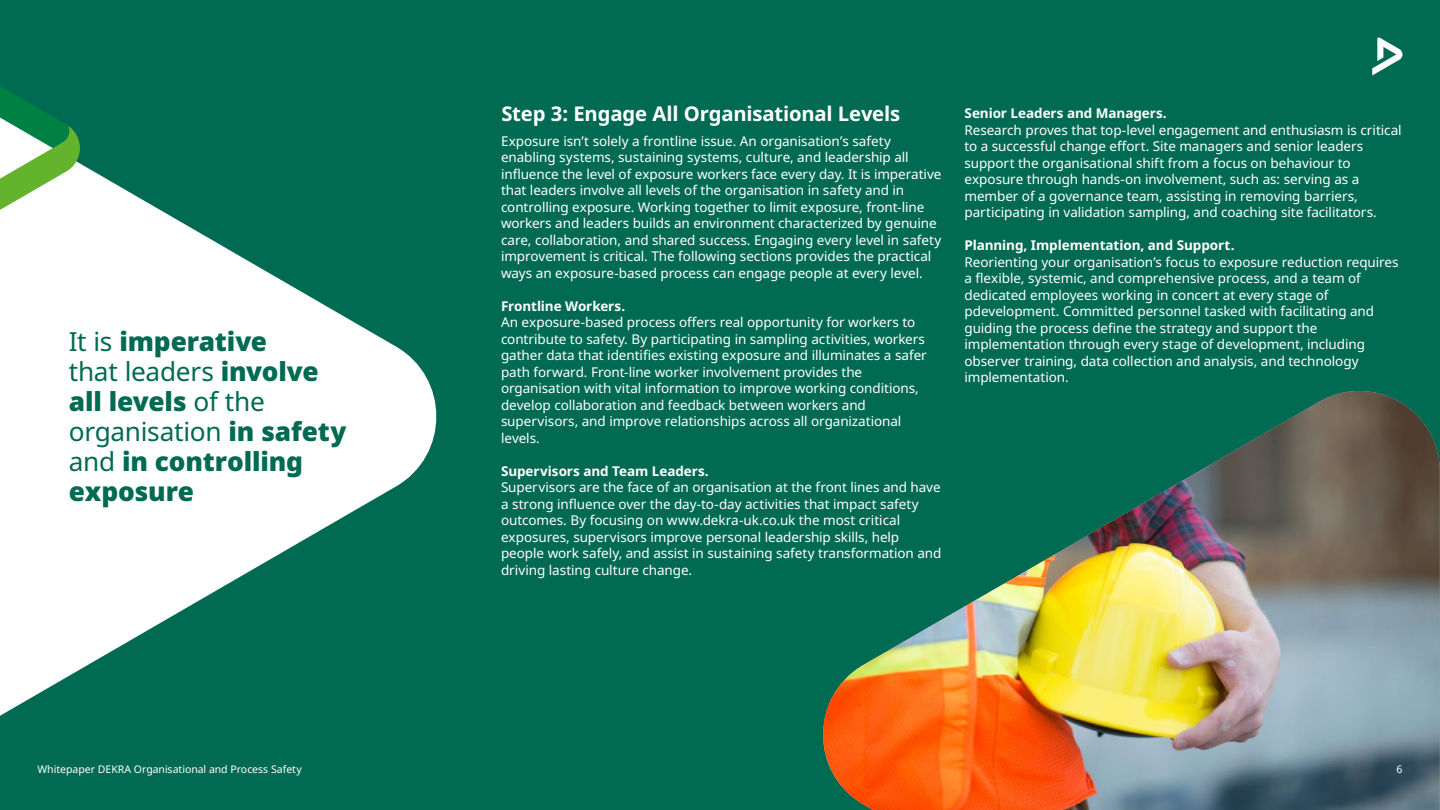
<style>
.page{position:relative;width:1440px;height:810px;background:#006b52}
.page>*{position:absolute;margin:0;border:0;box-sizing:border-box;transform-origin:0 0}
.t1{font:900 26.25px/30px "Noto Sans";letter-spacing:-.005em;color:#006b52}
.t2{font:700 20.25px "Noto Sans";letter-spacing:-.01em;color:#fff}
.t3{font:13.5px/16.5px "Noto Sans";letter-spacing:-.005em;color:#fff}
.t4{font:700 13.5px "Noto Sans";letter-spacing:-.005em;color:#fff}
.t5{font:10.5px "Noto Sans";color:#fff}
.s1{font-weight:400}
</style>
<div class="page">
<svg style="left:0;top:163px;width:437px;height:553px;fill:#fff"></svg>
<svg style="left:0;top:86px;width:80px;height:124px"></svg>
<img style="left:823px;top:391px;width:617px;height:419px">
<svg style="left:1372px;top:38px;width:30px;height:37px"></svg>
<h1 class="t1" style="left:69px;top:327px;width:279px"><span class="s1">It is</span> imperative<br><span class="s1">that leaders</span> involve all levels <span class="s1">of the organisation</span> in safety <span class="s1">and</span> in controlling exposure</h1>
<h2 class="t2" style="left:501px;top:103px;width:400px">Step 3: Engage All Organisational Levels</h2>
<p class="t3" style="left:501px;top:133px;width:442px">Exposure isn’t solely a frontline issue. An organisation’s safety enabling systems, sustaining systems, culture, and leadership all influence the level of exposure workers face every day. It is imperative that leaders involve all levels of the organisation in safety and in controlling exposure. Working together to limit exposure, front-line workers and leaders builds an environment characterized by genuine care, collaboration, and shared success. Engaging every level in safety improvement is critical. The following sections provides the practical ways an exposure-based process can engage people at every level.</p>
<p class="t4" style="left:501px;top:298px;width:126px">Frontline Workers.</p>
<p class="t3" style="left:501px;top:315px;width:427px">An exposure-based process offers real opportunity for workers to contribute to safety. By participating in sampling activities, workers gather data that identifies existing exposure and illuminates a safer path forward. Front-line worker involvement provides the organisation with vital information to improve working conditions, develop collaboration and feedback between workers and supervisors, and improve relationships across all organizational levels.</p>
<p class="t4" style="left:501px;top:463px;width:209px">Supervisors and Team Leaders.</p>
<p class="t3" style="left:501px;top:480px;width:442px">Supervisors are the face of an organisation at the front lines and have a strong influence over the day-to-day activities that impact safety outcomes. By focusing on www.dekra-uk.co.uk the most critical exposures, supervisors improve personal leadership skills, help people work safely, and assist in sustaining safety transformation and driving lasting culture change.</p>
<p class="t4" style="left:964px;top:106px;width:204px">Senior Leaders and Managers.</p>
<p class="t3" style="left:964px;top:122px;width:439px">Research proves that top-level engagement and enthusiasm is critical to a successful change effort. Site managers and senior leaders support the organisational shift from a focus on behaviour to exposure through hands-on involvement, such as: serving as a member of a governance team, assisting in removing barriers, participating in validation sampling, and coaching site facilitators.</p>
<p class="t4" style="left:964px;top:237px;width:272px">Planning, Implementation, and Support.</p>
<p class="t3" style="left:964px;top:254px;width:436px">Reorienting your organisation’s focus to exposure reduction requires a flexible, systemic, and comprehensive process, and a team of dedicated employees working in concert at every stage of pdevelopment. Committed personnel tasked with facilitating and guiding the process define the strategy and support the implementation through every stage of development, including observer training, data collection and analysis, and technology implementation.</p>
<p class="t5" style="left:38px;top:763px;width:266px">Whitepaper DEKRA Organisational and Process Safety</p>
<p class="t5" style="left:1396px;top:763px;width:8px">6</p>
</div>
